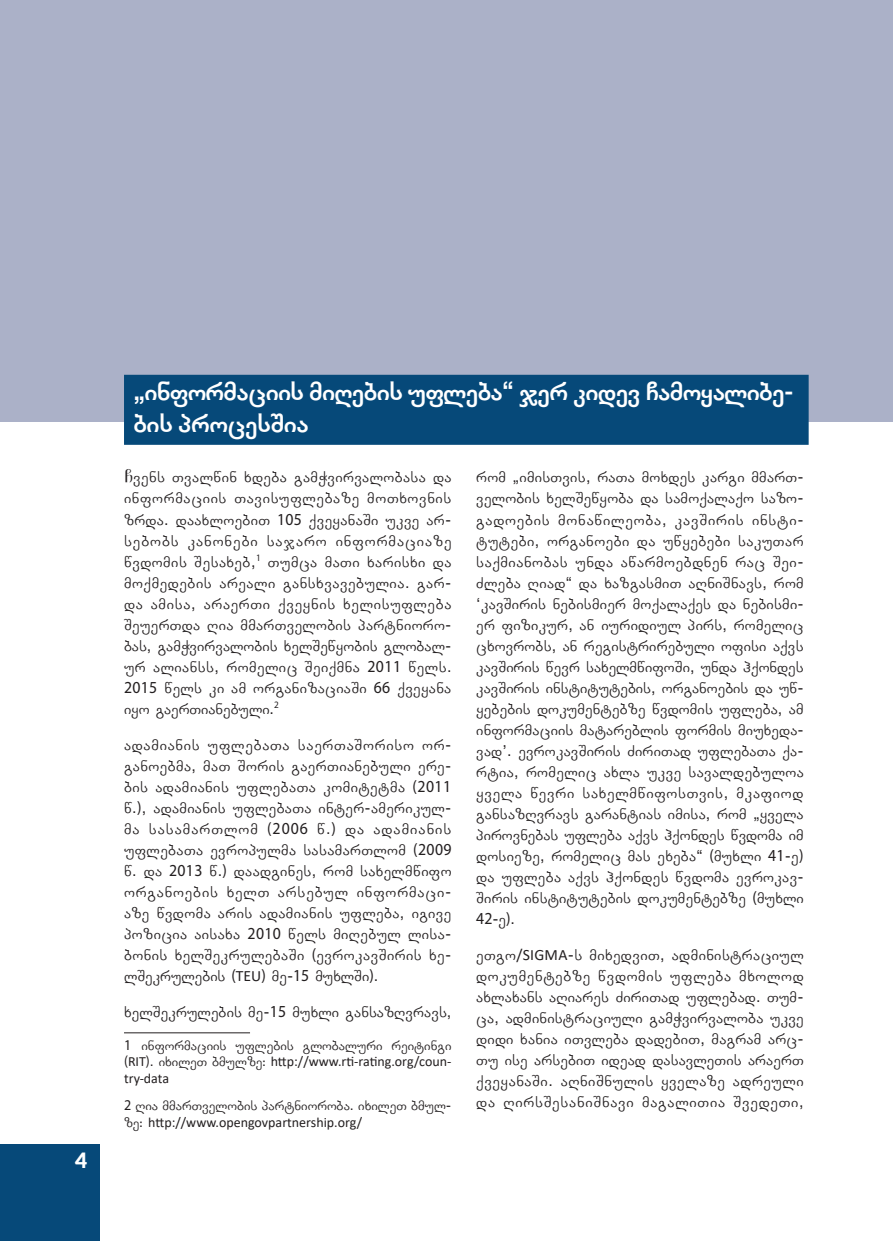
<style>
.page{position:relative;width:893px;height:1241px;background:#fff}
.page>*{position:absolute;margin:0;border:0;box-sizing:border-box;transform-origin:0 0}
.Heading_1_no_number{font:700 26.25px/31.5px "A Kolkhety N";letter-spacing:-.005em;color:#fff}
.t1{font:900 21px "Lato";color:#fff}
.TEXT{font:15.75px/21px "A Kolkhety N";letter-spacing:.02em;color:#231f20;text-align:justify}
.Footnote{font:14px/16.8px "A Kolkhety N";color:#231f20;text-align:justify}
.s1{font-family:"Acad Nusx";font-size:19.25px}
.s2{font-family:"Calibri"}
</style>
<div class="page">
<div style="left:0;top:0;width:868px;height:422px;background:#abb1c8"></div>
<div style="left:868px;top:0;width:25px;height:422px;background:#abb1c8"></div>
<div style="left:124px;top:375px;width:685px;height:70px;background:#064979"></div>
<hr style="left:124px;top:1032px;width:126px;height:1px;background:#231f20">
<div style="left:0;top:1143px;width:99px;height:97px;background:#064979"></div>
<h2 class="t1" style="left:75px;top:1144px;width:14px">4</h2>
<p class="Heading_1_no_number" style="left:134px;top:377px;width:661px">`INFORMACIIS MIREBIS UFLEBA~ JER KIDEV CAMOYALIBE-<br>BIS PROCESSIA</p>
<p class="TEXT" style="left:124px;top:468px;width:329px"><span class="s1">C</span>VENS TVALWIN XDEBA GAMWVIRVALOBASA DA INFORMACIIS TAVISUFLEBAZE MOTXOVNIS ZRDA. DAAXLOEBIT 105 QVEYANASI UKVE AR-SEBOBS KANONEBI SAJARO INFORMACIAZE WVDOMIS SESAXEB,<sup>1</sup> TUMCA MATI XARISXI DA MOQMEDEBIS AREALI GANSXVAVEBULIA. GAR-DA AMISA, ARAERTI QVEYNIS XELISUFLEBA SEUERTDA RIA MMARTVELOBIS PARTNIORO-BAS, GAMWVIRVALOBIS XELSEWYOBIS GLOBAL-UR ALIANSS, ROMELIC SEIQMNA 2011 WELS.<br>2015 WELS KI AM ORGANIZACIASI 66 QVEYANA IYO GAERTIANEBULI.<sup>2</sup></p>
<p class="TEXT" style="left:124px;top:734px;width:329px">ADAMIANIS UFLEBATA SAERTASORISO OR-GANOEBMA, MAT SORIS GAERTIANEBULI ERE-BIS ADAMIANIS UFLEBATA KOMITETMA (2011<br>W.), ADAMIANIS UFLEBATA INTER-AMERIKUL-MA SASAMARTLOM (2006 W.) DA ADAMIANIS UFLEBATA EVROPULMA SASAMARTLOM (2009<br>W. DA 2013 W.) DAADGINES, ROM SAXELMWIFO ORGANOEBIS XELT ARSEBUL INFORMACI-AZE WVDOMA ARIS ADAMIANIS UFLEBA, IGIVE POZICIA AISAXA 2010 WELS MIREBUL LISA-BONIS XELSEKRULEBASI (EVROKAVSIRIS XE-LSEKRULEBIS (<span class="s2">TEU</span>) ME-15 MUXLSI).</p>
<p class="TEXT" style="left:124px;top:1001px;width:329px">XELSEKRULEBIS ME-15 MUXLI GANSAZRVRAVS,</p>
<p class="Footnote" style="left:124px;top:1037px;width:329px">1 INFORMACIIS UFLEBIS GLOBALURI REITINGI (<span class="s2">RIT</span>). IXILET BMULZE: <span class="s2">http://www.rti-rating.org/coun&shy;try-data</span></p>
<p class="Footnote" style="left:124px;top:1097px;width:329px">2 RIA MMARTVELOBIS PARTNIOROBA. IXILET BMUL-<br>ZE: <span class="s2">http://www.opengovpartnership.org/</span></p>
<p class="TEXT" style="left:476px;top:468px;width:329px">ROM `IMISTVIS, RATA MOXDES KARGI MMART-VELOBIS XELSEWYOBA DA SAMOQALAQO SAZO-GADOEBIS MONAWILEOBA, KAVSIRIS INSTI-TUTEBI, ORGANOEBI DA UWYEBEBI SAKUTAR SAQMIANOBAS UNDA AWARMOEBDNEN RAC SEI-ZLEBA RIAD~ DA XAZGASMIT ARNISNAVS, ROM ‘KAVSIRIS NEBISMIER MOQALAQES DA NEBISMI-ER FIZIKUR, AN IURIDIUL PIRS, ROMELIC CXOVROBS, AN REGISTRIREBULI OFISI AQVS KAVSIRIS WEVR SAXELMWIFOSI, UNDA HQONDES KAVSIRIS INSTITUTEBIS, ORGANOEBIS DA UW-YEBEBIS DOKUMENTEBZE WVDOMIS UFLEBA, AM INFORMACIIS MATAREBLIS FORMIS MIUXEDA-VAD’. EVROKAVSIRIS ZIRITAD UFLEBATA QA-RTIA, ROMELIC AXLA UKVE SAVALDEBULOA YVELA WEVRI SAXELMWIFOSTVIS, MKAFIOD GANSAZRVRAVS GARANTIAS IMISA, ROM `YVELA PIROVNEBAS UFLEBA AQVS HQONDES WVDOMA IM DOSIEZE, ROMELIC MAS EXEBA~ (MUXLI 41-E)<br>DA UFLEBA AQVS HQONDES WVDOMA EVROKAV-SIRIS INSTITUTEBIS DOKUMENTEBZE (MUXLI 42-E).</p>
<p class="TEXT" style="left:476px;top:944px;width:329px">ETGO<span class="s2">/SIGMA</span>-S MIXEDVIT, ADMINISTRACIUL DOKUMENTEBZE WVDOMIS UFLEBA MXOLOD AXLAXANS ARIARES ZIRITAD UFLEBAD. TUM-CA, ADMINISTRACIULI GAMWVIRVALOBA UKVE DIDI XANIA ITVLEBA DADEBIT, MAGRAM ARC-TU ISE ARSEBIT IDEAD DASAVLETIS ARAERT QVEYANASI. ARNISNULIS YVELAZE ADREULI DA RIRSSESANISNAVI MAGALITIA SVEDETI,</p>
</div>
